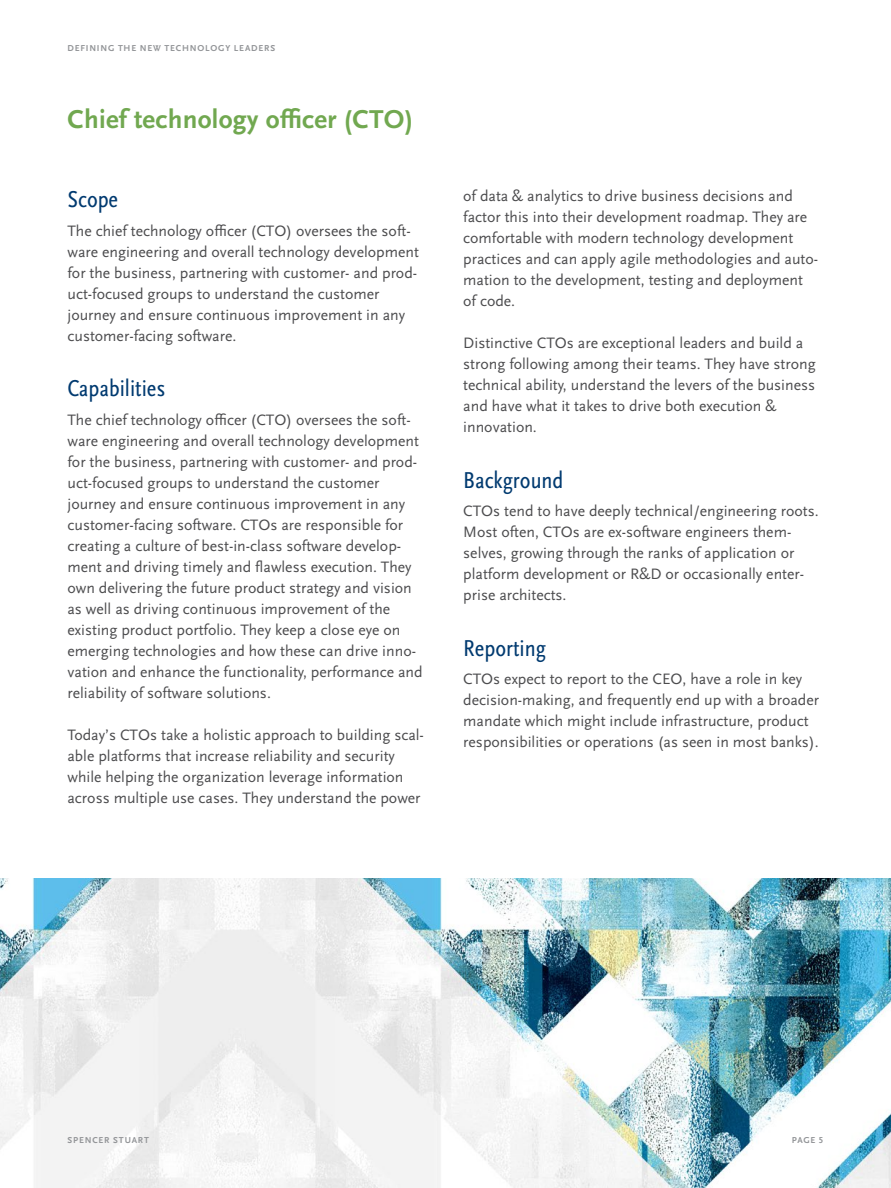
<style>
.page{position:relative;width:891px;height:1188px;background:#fff}
.page>*{position:absolute;margin:0;border:0;box-sizing:border-box;transform-origin:0 0}
.Body-Header_1{font:700 27px "Scala Sans Pro";letter-spacing:.01em;color:#71a850}
.Body_Header_2{font:condensed 24px "Scala Sans Pro";color:#003a70}
.Body_Text_-_No_Rag{font:15.75px/21px "Scala Sans Pro";color:#4c4c4e}
.t1{font:700 9px "Scala Sans Pro";letter-spacing:.09em;color:#939598}
</style>
<div class="page">
<img style="left:0;top:879px;width:891px;height:309px">
<p class="t1" style="left:68px;top:43px;width:209px">DEFINING THE NEW TECHNOLOGY LEADERS</p>
<p class="Body-Header_1" style="left:68px;top:103px;width:347px">Chief technology officer (CTO)</p>
<p class="Body_Header_2" style="left:68px;top:186px;width:52px">Scope</p>
<p class="Body_Text_-_No_Rag" style="left:68px;top:220px;width:353px">The chief technology officer (CTO) oversees the soft&shy;ware engineering and overall technology development for the business, partnering with customer- and prod&shy;uct-focused groups to understand the customer journey and ensure continuous improvement in any customer-facing software.</p>
<p class="Body_Header_2" style="left:68px;top:375px;width:99px">Capabilities</p>
<p class="Body_Text_-_No_Rag" style="left:68px;top:409px;width:357px">The chief technology officer (CTO) oversees the soft&shy;ware engineering and overall technology development for the business, partnering with customer- and prod&shy;uct-focused groups to understand the customer journey and ensure continuous improvement in any customer-facing software. CTOs are responsible for creating a culture of best-in-class software develop&shy;ment and driving timely and flawless execution. They own delivering the future product strategy and vision as well as driving continuous improvement of the existing product portfolio. They keep a close eye on emerging technologies and how these can drive inno&shy;vation and enhance the functionality, performance and reliability of software solutions.</p>
<p class="Body_Text_-_No_Rag" style="left:68px;top:724px;width:358px">Today’s CTOs take a holistic approach to building scal&shy;able platforms that increase reliability and security while helping the organization leverage information across multiple use cases. They understand the power</p>
<p class="Body_Text_-_No_Rag" style="left:463px;top:186px;width:356px">of data &amp; analytics to drive business decisions and factor this into their development roadmap. They are comfortable with modern technology development practices and can apply agile methodologies and auto&shy;mation to the development, testing and deployment of code.</p>
<p class="Body_Text_-_No_Rag" style="left:463px;top:333px;width:354px">Distinctive CTOs are exceptional leaders and build a strong following among their teams. They have strong technical ability, understand the levers of the business and have what it takes to drive both execution &amp; innovation.</p>
<p class="Body_Header_2" style="left:463px;top:466px;width:102px">Background</p>
<p class="Body_Text_-_No_Rag" style="left:463px;top:501px;width:357px">CTOs tend to have deeply technical/engineering roots.<br>Most often, CTOs are ex-software engineers them&shy;selves, growing through the ranks of application or platform development or R&amp;D or occasionally enter&shy;prise architects.</p>
<p class="Body_Header_2" style="left:463px;top:634px;width:84px">Reporting</p>
<p class="Body_Text_-_No_Rag" style="left:463px;top:669px;width:357px">CTOs expect to report to the CEO, have a role in key decision-making, and frequently end up with a broader mandate which might include infrastructure, product responsibilities or operations (as seen in most banks).</p>
<p class="t1" style="left:68px;top:1135px;width:83px">SPENCER STUART</p>
<p class="t1" style="left:792px;top:1135px;width:33px">PAGE 5</p>
</div>
